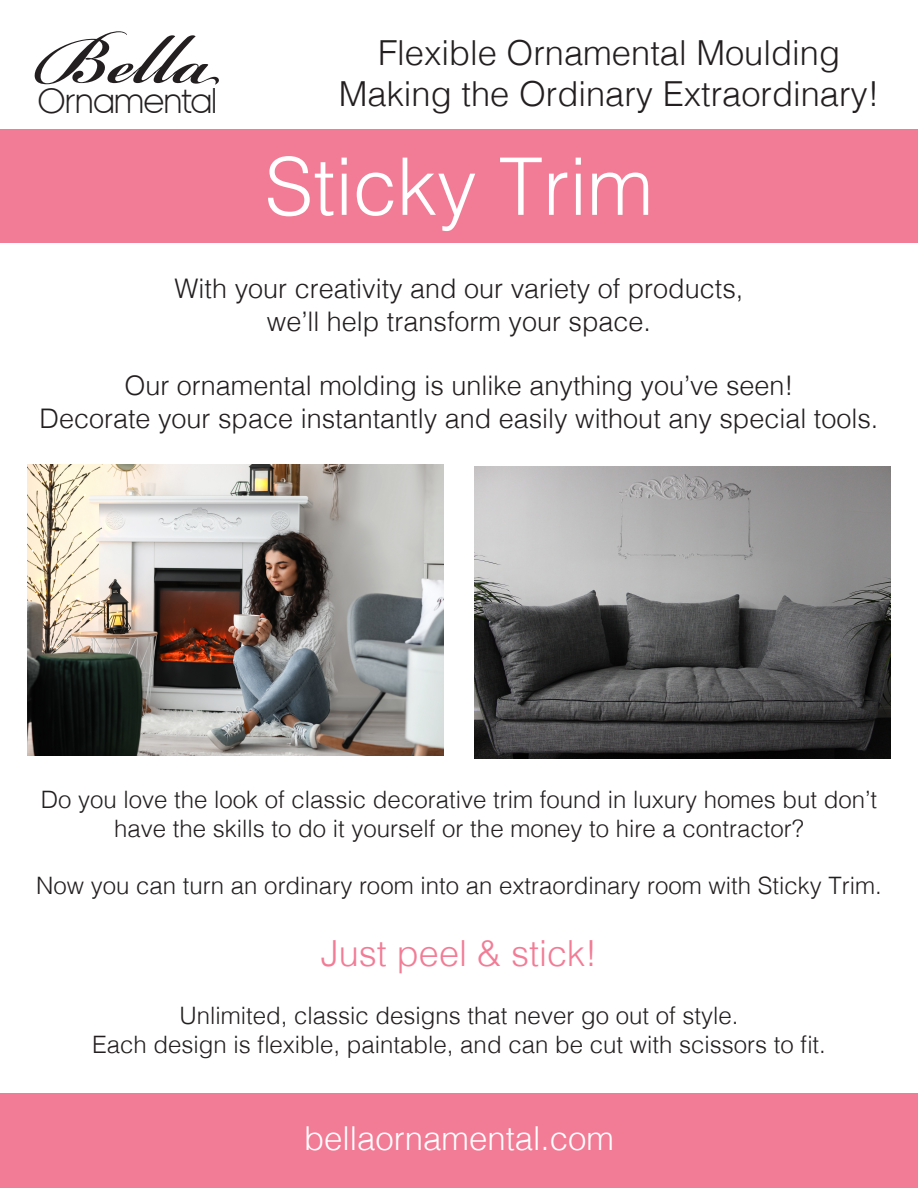
<style>
.page{position:relative;width:918px;height:1188px;background:#fff}
.page>*{position:absolute;margin:0;border:0;box-sizing:border-box;transform-origin:0 0}
.t1{font:600 106.2px "Bickham Script Pro";color:#231f20}
.t2{font:300 79.5px "Helvetica";color:#fff}
.t3{font:36.3px "adineue PRO Cyr Light Web";color:#231f20}
.t4{font:300 36px "Helvetica";color:#f27c96}
.t5{font:300 34.5px/41.4px "Helvetica";color:#231f20;text-align:center}
.t6{font:300 33px "Helvetica";color:#fff}
.t7{font:300 27px/32.4px "Helvetica";color:#231f20;text-align:center}
.t8{font:300 24px/28.8px "Helvetica";color:#231f20;text-align:center}
</style>
<div class="page">
<div style="left:0;top:130px;width:918px;height:113px;background:#f27c96"></div>
<img style="left:27px;top:464px;width:417px;height:292px">
<img style="left:474px;top:467px;width:417px;height:291px">
<div style="left:0;top:1094px;width:918px;height:94px;background:#f27c96"></div>
<h1 class="t1" style="left:35px;top:-17px;width:187px">Bella</h1>
<h3 class="t3" style="left:38px;top:80px;width:180px">Ornamental</h3>
<h3 class="t5" style="left:339px;top:29px;width:542px">Flexible Ornamental Moulding<br>Making the Ordinary Extraordinary!</h3>
<h2 class="t2" style="left:265px;top:119px;width:390px">Sticky Trim</h2>
<p class="t7" style="left:175px;top:270px;width:570px">With your creativity and our variety of products, we’ll help transform your space.</p>
<p class="t7" style="left:40px;top:368px;width:840px">Our ornamental molding is unlike anything you’ve seen!<br>Decorate your space instantantly and easily without any special tools.</p>
<p class="t8" style="left:41px;top:783px;width:838px">Do you love the look of classic decorative trim found in luxury homes but don’t have the skills to do it yourself or the money to hire a contractor?</p>
<p class="t8" style="left:36px;top:870px;width:847px">Now you can turn an ordinary room into an extraordinary room with Sticky Trim.</p>
<h3 class="t4" style="left:321px;top:923px;width:278px">Just peel &amp; stick!</h3>
<p class="t8" style="left:92px;top:999px;width:735px">Unlimited, classic designs that never go out of style.<br>Each design is flexible, paintable, and can be cut with scissors to fit.</p>
<h3 class="t6" style="left:304px;top:1110px;width:311px">bellaornamental.com</h3>
</div>
